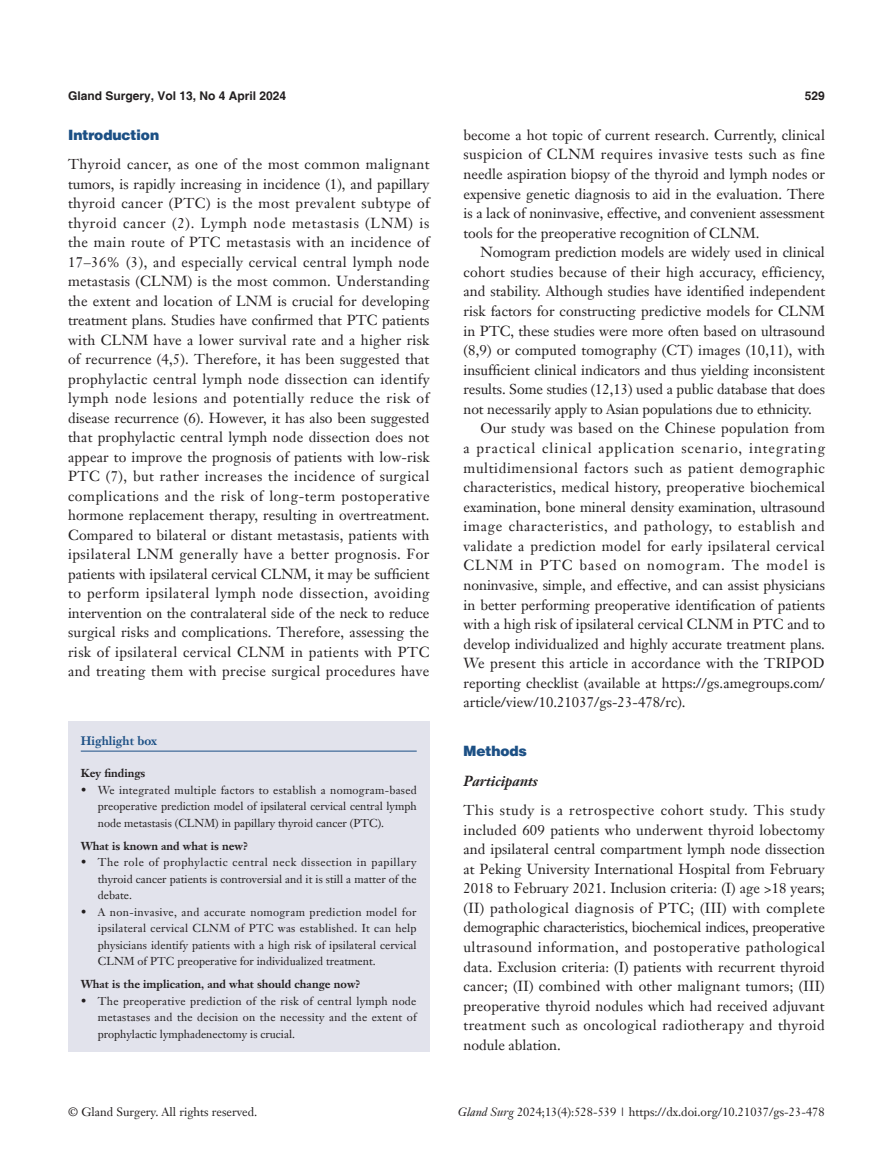
<style>
.page{position:relative;width:893px;height:1170px;background:#fff}
.page>*{position:absolute;margin:0;border:0;box-sizing:border-box;transform-origin:0 0}
.t1{font:14.25px/19.5px "Janson Text LT";color:#231f20;text-align:justify}
._1ji-zhengti{font:900 14.25px "Helvetica";color:#1c5085}
._2ji-6_5{font:italic 700 14.25px "Janson Text LT";color:#231f20}
._1ji-6_5{font:900 14.25px "Helvetica";color:#1c5085}
.t2{font:12px "Janson Text LT";color:#231f20}
.t3{font:700 12px "Helvetica";color:#231f20}
.Cite{font:700 12px "Janson Text LT";color:#1c5085}
.box-zhengwen{font:11.25px/16.5px "Janson Text LT";color:#231f20;text-align:justify}
.box-biaoti-1_5mm{font:700 11.25px "Janson Text LT";color:#231f20}
.box-biaoti{font:700 11.25px "Janson Text LT";color:#231f20}
.s1{font-style:italic}
</style>
<div class="page">
<div style="left:68px;top:721px;width:361px;height:330px;background:#e2e3ec"></div>
<hr style="left:81px;top:750px;width:336px;height:1px;background:#1c5085">
<p class="t3" style="left:68px;top:88px;width:220px">Gland Surgery, Vol 13, No 4 April 2024</p>
<p class="t3" style="left:805px;top:88px;width:22px">529</p>
<p class="_1ji-zhengti" style="left:68px;top:126px;width:93px">Introduction</p>
<p class="t1" style="left:68px;top:154px;width:363px">Thyroid cancer, as one of the most common malignant tumors, is rapidly increasing in incidence (1), and papillary thyroid cancer (PTC) is the most prevalent subtype of thyroid cancer (2). Lymph node metastasis (LNM) is the main route of PTC metastasis with an incidence of 17–36% (3), and especially cervical central lymph node metastasis (CLNM) is the most common. Understanding the extent and location of LNM is crucial for developing treatment plans. Studies have confirmed that PTC patients with CLNM have a lower survival rate and a higher risk of recurrence (4,5). Therefore, it has been suggested that prophylactic central lymph node dissection can identify lymph node lesions and potentially reduce the risk of disease recurrence (6). However, it has also been suggested that prophylactic central lymph node dissection does not appear to improve the prognosis of patients with low-risk PTC (7), but rather increases the incidence of surgical complications and the risk of long-term postoperative hormone replacement therapy, resulting in overtreatment.<br>Compared to bilateral or distant metastasis, patients with ipsilateral LNM generally have a better prognosis. For patients with ipsilateral cervical CLNM, it may be sufficient to perform ipsilateral lymph node dissection, avoiding intervention on the contralateral side of the neck to reduce surgical risks and complications. Therefore, assessing the risk of ipsilateral cervical CLNM in patients with PTC and treating them with precise surgical procedures have</p>
<p class="Cite" style="left:81px;top:732px;width:78px">Highlight box</p>
<p class="box-biaoti" style="left:81px;top:766px;width:66px">Key findings</p>
<p class="box-zhengwen" style="left:98px;top:781px;width:321px;text-indent:-17px">• We integrated multiple factors to establish a nomogram-based preoperative prediction model of ipsilateral cervical central lymph node metastasis (CLNM) in papillary thyroid cancer (PTC).</p>
<p class="box-biaoti-1_5mm" style="left:81px;top:838px;width:169px">What is known and what is new?</p>
<p class="box-zhengwen" style="left:98px;top:853px;width:320px;text-indent:-17px">• The role of prophylactic central neck dissection in papillary thyroid cancer patients is controversial and it is still a matter of the debate.</p>
<p class="box-zhengwen" style="left:98px;top:903px;width:320px;text-indent:-17px">• A non-invasive, and accurate nomogram prediction model for ipsilateral cervical CLNM of PTC was established. It can help physicians identify patients with a high risk of ipsilateral cervical CLNM of PTC preoperative for individualized treatment.</p>
<p class="box-biaoti-1_5mm" style="left:81px;top:976px;width:281px">What is the implication, and what should change now?</p>
<p class="box-zhengwen" style="left:98px;top:992px;width:320px;text-indent:-17px">• The preoperative prediction of the risk of central lymph node metastases and the decision on the necessity and the extent of prophylactic lymphadenectomy is crucial.</p>
<p class="t1" style="left:463px;top:125px;width:363px">become a hot topic of current research. Currently, clinical suspicion of CLNM requires invasive tests such as fine needle aspiration biopsy of the thyroid and lymph nodes or expensive genetic diagnosis to aid in the evaluation. There is a lack of noninvasive, effective, and convenient assessment tools for the preoperative recognition of CLNM.</p>
<p class="t1" style="left:463px;top:242px;width:363px;text-indent:17px">Nomogram prediction models are widely used in clinical cohort studies because of their high accuracy, efficiency, and stability. Although studies have identified independent risk factors for constructing predictive models for CLNM in PTC, these studies were more often based on ultrasound (8,9) or computed tomography (CT) images (10,11), with insufficient clinical indicators and thus yielding inconsistent results. Some studies (12,13) used a public database that does not necessarily apply to Asian populations due to ethnicity.</p>
<p class="t1" style="left:463px;top:418px;width:363px;text-indent:17px">Our study was based on the Chinese population from a practical clinical application scenario, integrating multidimensional factors such as patient demographic characteristics, medical history, preoperative biochemical examination, bone mineral density examination, ultrasound image characteristics, and pathology, to establish and validate a prediction model for early ipsilateral cervical CLNM in PTC based on nomogram. The model is noninvasive, simple, and effective, and can assist physicians in better performing preoperative identification of patients with a high risk of ipsilateral cervical CLNM in PTC and to develop individualized and highly accurate treatment plans.<br>We present this article in accordance with the TRIPOD reporting checklist (available at https://gs.amegroups.com/ article/view/10.21037/gs-23-478/rc).</p>
<p class="_1ji-6_5" style="left:463px;top:742px;width:65px">Methods</p>
<p class="_2ji-6_5" style="left:463px;top:771px;width:76px">Participants</p>
<p class="t1" style="left:463px;top:800px;width:363px">This study is a retrospective cohort study. This study included 609 patients who underwent thyroid lobectomy and ipsilateral central compartment lymph node dissection at Peking University International Hospital from February 2018 to February 2021. Inclusion criteria: (I) age &gt;18 years; (II) pathological diagnosis of PTC; (III) with complete demographic characteristics, biochemical indices, preoperative ultrasound information, and postoperative pathological data. Exclusion criteria: (I) patients with recurrent thyroid cancer; (II) combined with other malignant tumors; (III) preoperative thyroid nodules which had received adjuvant treatment such as oncological radiotherapy and thyroid nodule ablation.</p>
<p class="t2" style="left:68px;top:1104px;width:191px">© Gland Surgery. All rights reserved.</p>
<p class="t2" style="left:458px;top:1104px;width:368px"><span class="s1">Gland Surg</span> 2024;13(4):528-539 | https://dx.doi.org/10.21037/gs-23-478</p>
</div>
